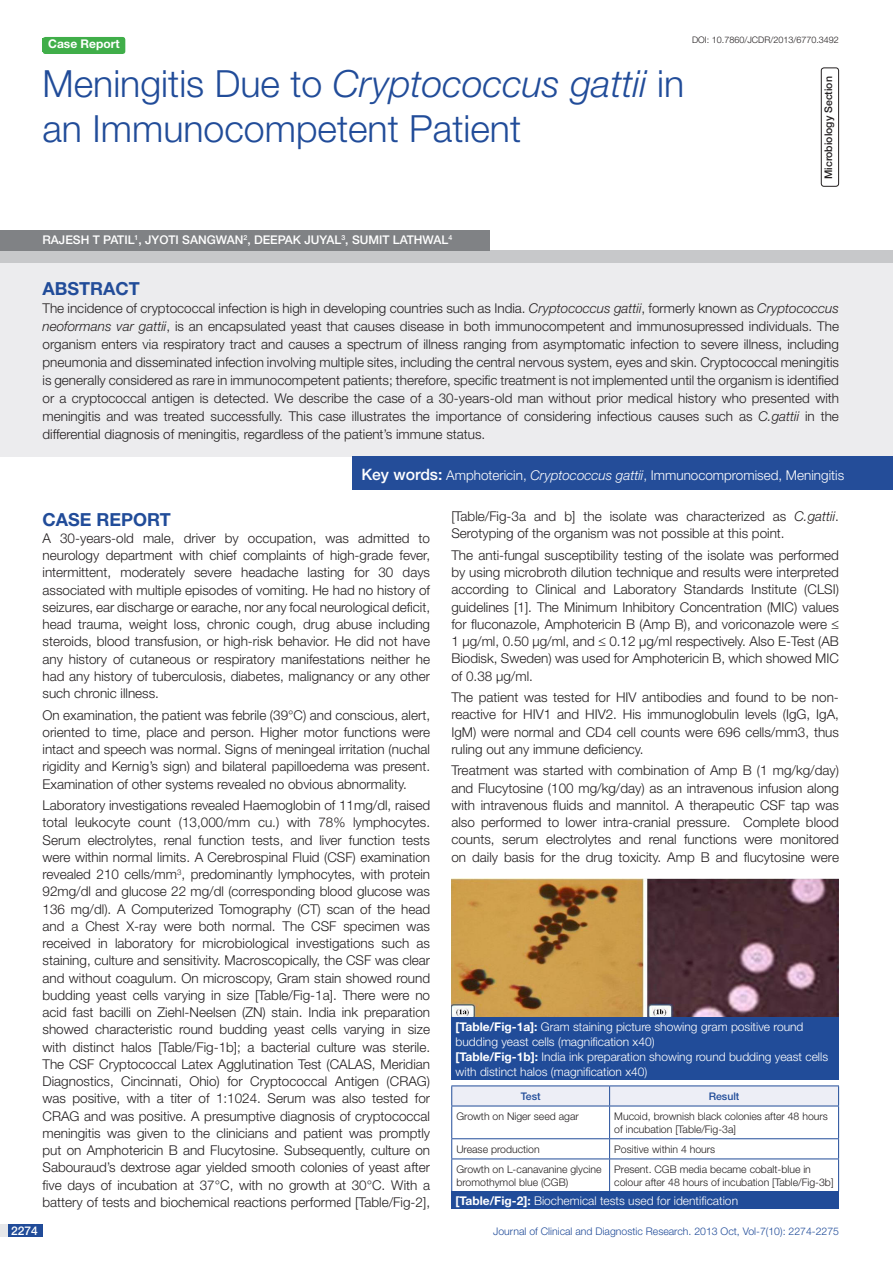
<style>
.page{position:relative;width:893px;height:1263px;background:#fff}
.page>*{position:absolute;margin:0;border:0;box-sizing:border-box;transform-origin:0 0}
.t1{font:300 37.5px/45px "Helvetica Neue";color:#214c99}
.Level_1{font:700 18px "Helvetica Neue";color:#214c99}
.Abstract_head{font:700 18px "Helvetica Neue";color:#214c99}
.Body_text{font:300 13.5px/17.2px "Helvetica Neue";color:#231f20;text-align:justify}
.Abstract_text{font:300 13.5px/18px "Helvetica Neue";color:#231f20;text-align:justify}
.t2{font:300 13.5px "Helvetica Neue";color:#fff}
.Table_text{font:300 12px "Helvetica Neue";color:#fff}
.Author{font:500 12px "Helvetica Neue";color:#fff}
.t3{font:700 12px "Helvetica Neue";color:#fff}
.Table_text-2{font:300 10.5px/12.6px "Helvetica Neue";color:#231f20}
.t4{font:300 10.5px "Helvetica Neue";color:#214c99}
.t5{font:500 10.5px "Helvetica Neue";color:#231f20}
.Table_text-3{font:500 10.5px "Helvetica Neue";color:#214c99}
.DOI{font:300 9px "Helvetica Neue";color:#231f20}
.s1{font-style:italic}
.s2{color:#244d99}
.s3{font-weight:500;font-size:15.75px}
.s4{font-weight:700}
</style>
<div class="page">
<div style="left:0;top:1224px;width:43px;height:13px;background:#e6e7e9"></div>
<div style="left:8px;top:1224px;width:35px;height:13px;background:#214c99"></div>
<div style="left:43px;top:37px;width:82px;height:17px;background:#40ae49;border-radius:3px"></div>
<div style="left:0;top:252px;width:893px;height:205px;background:#ececee"></div>
<div style="left:0;top:250px;width:893px;height:12px;background:#c7c8ca"></div>
<div style="left:353px;top:456px;width:540px;height:33px;background:#244d99"></div>
<div style="left:0;top:230px;width:489px;height:20px;background:#808285"></div>
<div style="left:821px;top:68px;width:18px;height:119px;border:1px solid #231f20;border-radius:3px"></div>
<hr style="left:451px;top:1085px;width:159px;height:1px;background:#214c99">
<hr style="left:610px;top:1085px;width:229px;height:1px;background:#214c99">
<div style="left:451px;top:1086px;width:388px;height:19px;background:#edeef6"></div>
<hr style="left:451px;top:1105px;width:159px;height:1px;background:#214c99">
<hr style="left:451px;top:1106px;width:1px;height:32px;background:#214c99">
<hr style="left:610px;top:1105px;width:229px;height:1px;background:#214c99">
<hr style="left:609px;top:1106px;width:1px;height:32px;background:#214c99">
<hr style="left:838px;top:1106px;width:1px;height:32px;background:#214c99">
<hr style="left:451px;top:1138px;width:159px;height:1px;background:#214c99">
<svg style="left:451px;top:1139px;width:1px;height:19px"></svg>
<hr style="left:610px;top:1138px;width:229px;height:1px;background:#214c99">
<svg style="left:609px;top:1139px;width:1px;height:19px"></svg>
<svg style="left:838px;top:1139px;width:1px;height:19px"></svg>
<hr style="left:451px;top:1158px;width:159px;height:1px;background:#214c99">
<hr style="left:451px;top:1159px;width:1px;height:32px;background:#214c99">
<hr style="left:610px;top:1158px;width:229px;height:1px;background:#214c99">
<hr style="left:609px;top:1159px;width:1px;height:32px;background:#214c99">
<hr style="left:838px;top:1159px;width:1px;height:32px;background:#214c99">
<img style="left:451px;top:878px;width:388px;height:139px">
<div style="left:451px;top:1017px;width:388px;height:63px;background:#214c99"></div>
<div style="left:451px;top:1191px;width:388px;height:18px;background:#214c99"></div>
<p class="t3" style="left:48px;top:37px;width:73px">Case Report</p>
<p class="t1" style="left:43px;top:60px;width:643px">Meningitis Due to <span class="s1">Cryptococcus gattii</span> in an Immunocompetent Patient</p>
<p class="DOI" style="left:692px;top:35px;width:148px">DOI: 10.7860/JCDR/2013/6770.3492</p>
<p class="t5" style="left:822px;top:179px;width:104px;rotate:-90deg">MICROBIOLOGY SECTION</p>
<p class="Author" style="left:43px;top:233px;width:411px">RAJESH T PATIL<sup>1</sup>, JYOTI SANGWAN<sup>2</sup>, DEEPAK JUYAL<sup>3</sup>, SUMIT LATHWAL<sup>4</sup></p>
<p class="Abstract_head" style="left:43px;top:277px;width:98px">ABST<span class="s2">RAC</span>T</p>
<p class="Abstract_text" style="left:43px;top:299px;width:798px">The incidence of cryptococcal infection is high in developing countries such as India. <span class="s1">Cryptococcus gattii</span>, formerly known as <span class="s1">Cryptococcus neoformans var gattii</span>, is an encapsulated yeast that causes disease in both immunocompetent and immunosupressed individuals. The organism enters via respiratory tract and causes a spectrum of illness ranging from asymptomatic infection to severe illness, including pneumonia and disseminated infection involving multiple sites, including the central nervous system, eyes and skin. Cryptococcal meningitis is generally considered as rare in immunocompetent patients; therefore, specific treatment is not implemented until the organism is identified or a cryptococcal antigen is detected. We describe the case of a 30-years-old man without prior medical history who presented with meningitis and was treated successfully. This case illustrates the importance of considering infectious causes such as <span class="s1">C.gattii</span> in the differential diagnosis of meningitis, regardless of the patient’s immune status.</p>
<p class="t2" style="left:361px;top:467px;width:484px"><span class="s3">KEY WORDS:</span> Amphotericin, <span class="s1">Cryptococcus gattii</span>, Immunocompromised, Meningitis</p>
<p class="Level_1" style="left:43px;top:508px;width:130px">Case report</p>
<p class="Body_text" style="left:43px;top:529px;width:389px">A 30-years-old male, driver by occupation, was admitted to neurology department with chief complaints of high-grade fever, intermittent, moderately severe headache lasting for 30 days associated with multiple episodes of vomiting. He had no history of seizures, ear discharge or earache, nor any focal neurological deficit, head trauma, weight loss, chronic cough, drug abuse including steroids, blood transfusion, or high-risk behavior. He did not have any history of cutaneous or respiratory manifestations neither he had any history of tuberculosis, diabetes, malignancy or any other such chronic illness.</p>
<p class="Body_text" style="left:43px;top:706px;width:389px">On examination, the patient was febrile (39°C) and conscious, alert, oriented to time, place and person. Higher motor functions were intact and speech was normal. Signs of meningeal irritation (nuchal rigidity and Kernig’s sign) and bilateral papilloedema was present.<br>Examination of other systems revealed no obvious abnormality.</p>
<p class="Body_text" style="left:43px;top:796px;width:389px">Laboratory investigations revealed Haemoglobin of 11mg/dl, raised total leukocyte count (13,000/mm cu.) with 78% lymphocytes.<br>Serum electrolytes, renal function tests, and liver function tests were within normal limits. A Cerebrospinal Fluid (CSF) examination revealed 210 cells/mm<sup>3</sup>, predominantly lymphocytes, with protein 92mg/dl and glucose 22 mg/dl (corresponding blood glucose was 136 mg/dl). A Computerized Tomography (CT) scan of the head and a Chest X-ray were both normal. The CSF specimen was received in laboratory for microbiological investigations such as staining, culture and sensitivity. Macroscopically, the CSF was clear and without coagulum. On microscopy, Gram stain showed round budding yeast cells varying in size [Table/Fig-1a]. There were no acid fast bacilli on Ziehl-Neelsen (ZN) stain. India ink preparation showed characteristic round budding yeast cells varying in size with distinct halos [Table/Fig-1b]; a bacterial culture was sterile.<br>The CSF Cryptococcal Latex Agglutination Test (CALAS, Meridian Diagnostics, Cincinnati, Ohio) for Cryptococcal Antigen (CRAG) was positive, with a titer of 1:1024. Serum was also tested for CRAG and was positive. A presumptive diagnosis of cryptococcal meningitis was given to the clinicians and patient was promptly put on Amphotericin B and Flucytosine. Subsequently, culture on Sabouraud’s dextrose agar yielded smooth colonies of yeast after five days of incubation at 37°C, with no growth at 30°C. With a battery of tests and biochemical reactions performed [Table/Fig-2],</p>
<p class="Body_text" style="left:451px;top:507px;width:389px">[Table/Fig-3a and b] the isolate was characterized as <span class="s1">C.gattii</span>.<br>Serotyping of the organism was not possible at this point.</p>
<p class="Body_text" style="left:451px;top:546px;width:389px">The anti-fungal susceptibility testing of the isolate was performed by using microbroth dilution technique and results were interpreted according to Clinical and Laboratory Standards Institute (CLSI) guidelines [1]. The Minimum Inhibitory Concentration (MIC) values for fluconazole, Amphotericin B (Amp B), and voriconazole were ≤ 1 μg/ml, 0.50 μg/ml, and ≤ 0.12 μg/ml respectively. Also E-Test (AB Biodisk, Sweden) was used for Amphotericin B, which showed MIC of 0.38 μg/ml.</p>
<p class="Body_text" style="left:451px;top:688px;width:389px">The patient was tested for HIV antibodies and found to be non&shy;reactive for HIV1 and HIV2. His immunoglobulin levels (IgG, IgA, IgM) were normal and CD4 cell counts were 696 cells/mm3, thus ruling out any immune deficiency.</p>
<p class="Body_text" style="left:451px;top:762px;width:389px">Treatment was started with combination of Amp B (1 mg/kg/day) and Flucytosine (100 mg/kg/day) as an intravenous infusion along with intravenous fluids and mannitol. A therapeutic CSF tap was also performed to lower intra-cranial pressure. Complete blood counts, serum electrolytes and renal functions were monitored on daily basis for the drug toxicity. Amp B and flucytosine were</p>
<p class="Table_text" style="left:456px;top:1019px;width:349px"><span class="s4">[Table/Fig-1a]:</span> Gram staining picture showing gram positive round</p>
<p class="Table_text" style="left:456px;top:1034px;width:200px">budding yeast cells (magnification x40)</p>
<p class="Table_text" style="left:456px;top:1049px;width:374px"><span class="s4">[Table/Fig-1b]:</span> India ink preparation showing round budding yeast cells</p>
<p class="Table_text" style="left:456px;top:1064px;width:193px">with distinct halos (magnification x40)</p>
<p class="Table_text-3" style="left:521px;top:1090px;width:21px">TEST</p>
<p class="Table_text-3" style="left:709px;top:1090px;width:32px">RESULT</p>
<p class="Table_text-2" style="left:456px;top:1110px;width:124px">Growth on Niger seed agar</p>
<p class="Table_text-2" style="left:614px;top:1110px;width:215px">Mucoid, brownish black colonies after 48 hours of incubation [Table/Fig-3a]</p>
<p class="Table_text-2" style="left:456px;top:1143px;width:85px">Urease production</p>
<p class="Table_text-2" style="left:614px;top:1143px;width:102px">Positive within 4 hours</p>
<p class="Table_text-2" style="left:456px;top:1163px;width:147px">Growth on L-canavanine glycine bromothymol blue (CGB)</p>
<p class="Table_text-2" style="left:614px;top:1163px;width:221px">Present. CGB media became cobalt-blue in colour after 48 hours of incubation [Table/Fig-3b]</p>
<p class="Table_text" style="left:456px;top:1193px;width:284px"><span class="s4">[Table/Fig-2]:</span> Biochemical tests used for identification</p>
<p class="Author" style="left:11px;top:1223px;width:28px">2274</p>
<p class="t4" style="left:493px;top:1225px;width:347px">Journal of Clinical and Diagnostic Research. 2013 Oct, Vol-7(10): 2274-2275</p>
</div>
